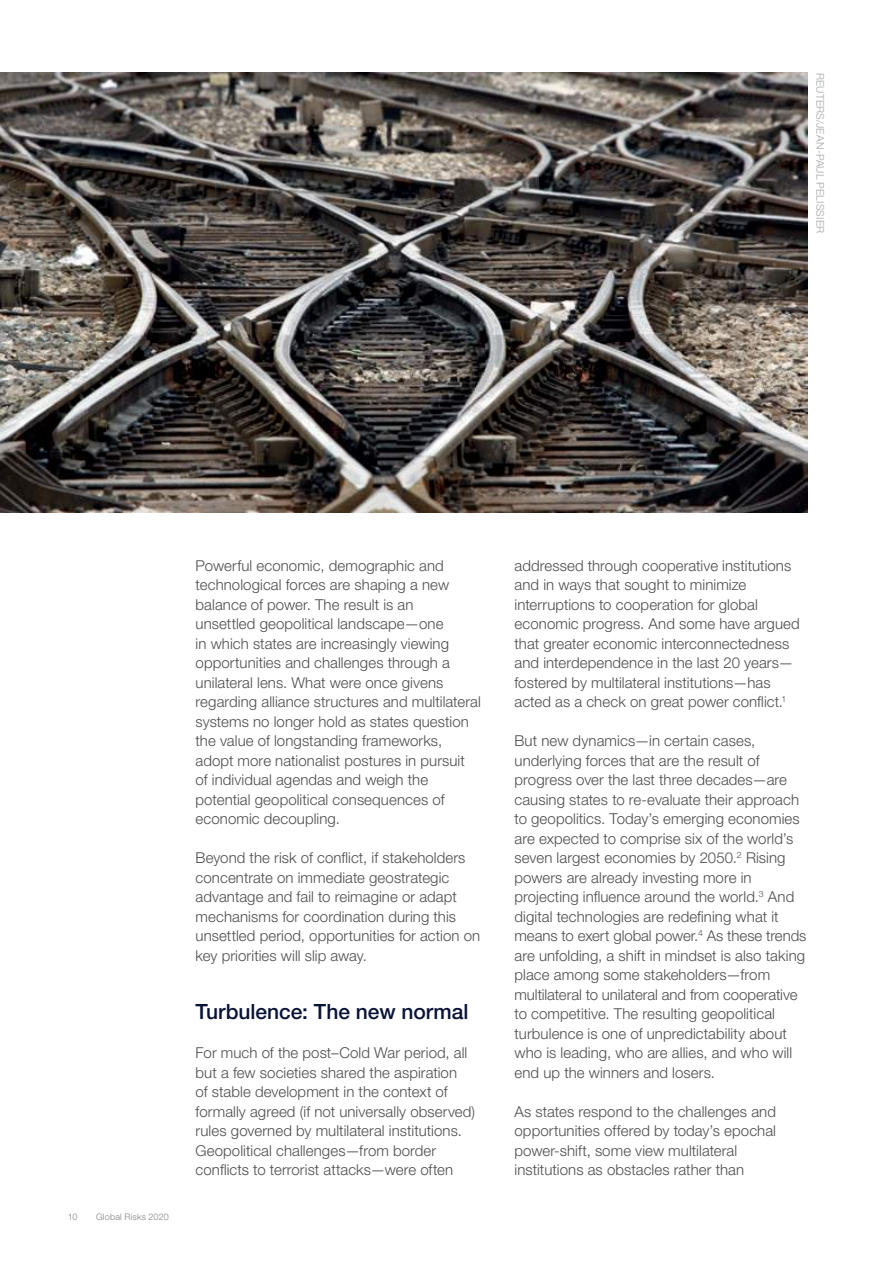
<style>
.page{position:relative;width:893px;height:1263px;background:#fff}
.page>*{position:absolute;margin:0;border:0;box-sizing:border-box;transform-origin:0 0}
.t1{font:500 21px "Helvetica Neue LT Pro";color:#091337}
.t2{font:300 15px/19.5px "Helvetica Neue LT Pro";letter-spacing:.005em;color:#4d4d4f}
.t3{font:300 10.5px "Helvetica Neue LT Pro";letter-spacing:.015em;color:#a2a4a7}
.t4{font:300 9px "Helvetica Neue LT Pro";letter-spacing:.02em;color:#808285}
</style>
<div class="page">
<hr style="left:892px;top:0;width:1px;height:610px;background:#f1f4f7">
<img style="left:0;top:73px;width:808px;height:439px">
<p class="t3" style="left:827px;top:73px;width:162px;rotate:90deg">REUTERS/JEAN-PAUL PELISSIER</p>
<p class="t4" style="left:68px;top:1212px;width:11px">10</p>
<p class="t4" style="left:96px;top:1212px;width:74px">Global Risks 2020</p>
<p class="t2" style="left:196px;top:555px;width:287px">Powerful economic, demographic and technological forces are shaping a new balance of power. The result is an<br>unsettled geopolitical landscape—one<br>in which states are increasingly viewing opportunities and challenges through a unilateral lens. What were once givens regarding alliance structures and multilateral systems no longer hold as states question the value of longstanding frameworks, adopt more nationalist postures in pursuit<br>of individual agendas and weigh the potential geopolitical consequences of economic decoupling.</p>
<p class="t2" style="left:196px;top:848px;width:286px">Beyond the risk of conflict, if stakeholders concentrate on immediate geostrategic advantage and fail to reimagine or adapt mechanisms for coordination during this unsettled period, opportunities for action on key priorities will slip away.</p>
<h1 class="t1" style="left:196px;top:999px;width:275px">Turbulence: The new normal</h1>
<p class="t2" style="left:196px;top:1043px;width:281px">For much of the post–Cold War period, all but a few societies shared the aspiration<br>of stable development in the context of formally agreed (if not universally observed) rules governed by multilateral institutions.<br>Geopolitical challenges—from border conflicts to terrorist attacks—were often</p>
<p class="t2" style="left:514px;top:555px;width:287px">addressed through cooperative institutions and in ways that sought to minimize interruptions to cooperation for global economic progress. And some have argued that greater economic interconnectedness and interdependence in the last 20 years— fostered by multilateral institutions—has acted as a check on great power conflict.<sup>1</sup></p>
<p class="t2" style="left:514px;top:731px;width:293px">But new dynamics—in certain cases, underlying forces that are the result of progress over the last three decades—are causing states to re-evaluate their approach to geopolitics. Today’s emerging economies are expected to comprise six of the world’s seven largest economies by 2050.<sup>2</sup> Rising powers are already investing more in projecting influence around the world.<sup>3</sup> And digital technologies are redefining what it means to exert global power.<sup>4</sup> As these trends are unfolding, a shift in mindset is also taking place among some stakeholders—from multilateral to unilateral and from cooperative to competitive. The resulting geopolitical turbulence is one of unpredictability about who is leading, who are allies, and who will end up the winners and losers.</p>
<p class="t2" style="left:514px;top:1101px;width:263px">As states respond to the challenges and opportunities offered by today’s epochal power-shift, some view multilateral institutions as obstacles rather than</p>
</div>
